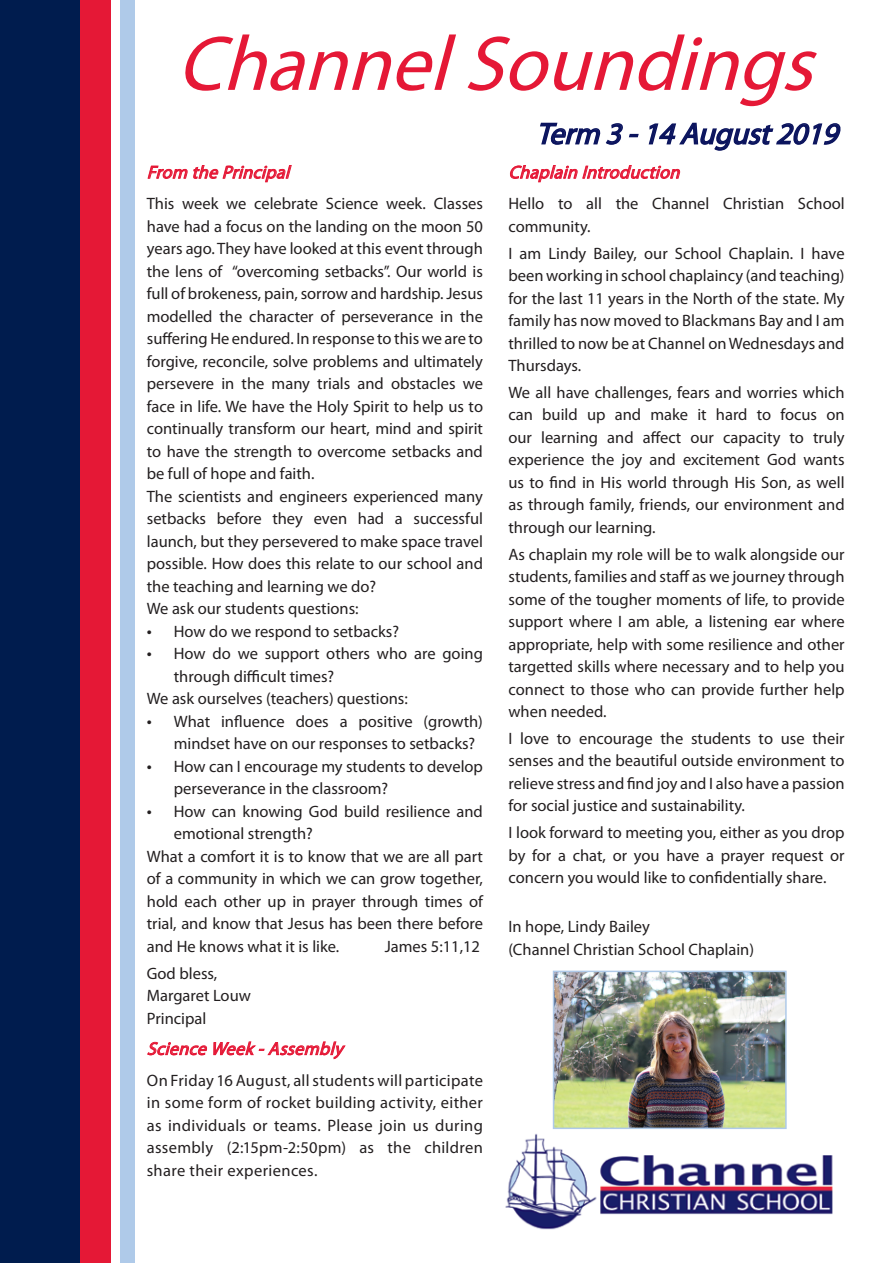
<style>
.page{position:relative;width:893px;height:1263px;background:#fff}
.page>*{position:absolute;margin:0;border:0;box-sizing:border-box;transform-origin:0 0}
.t1{font:italic 78px "Myriad Pro";color:#e51836}
.t2{font:italic 30px "Myriad Pro";color:#0b145e}
.Newsletter_Body_Text{font:italic 18px "Myriad Pro";color:#e51836}
.Newsletter_Body_Text-2{font:16.5px/22.5px "Myriad Pro";color:#231f20;text-align:justify}
.s1{font-size:18px}
</style>
<div class="page">
<svg style="left:147px;top:165px;width:145px;height:18px"></svg>
<svg style="left:147px;top:1041px;width:199px;height:19px"></svg>
<div style="left:0;top:0;width:80px;height:1263px;background:#001c4e"></div>
<div style="left:80px;top:0;width:30px;height:1263px;background:#e51836"></div>
<div style="left:120px;top:0;width:14px;height:1263px;background:#afcae9"></div>
<svg style="left:510px;top:122px;width:331px;height:61px"></svg>
<img style="left:505px;top:1133px;width:328px;height:97px">
<img style="left:556px;top:974px;width:228px;height:152px">
<div style="left:553px;top:971px;width:234px;height:158px;border:2px solid #afcae9"></div>
<p class="t1" style="left:177px;top:16px;width:661px">ChannelSoundings</p>
<p class="t2" style="left:536px;top:115px;width:312px">Term 3-14August2019</p>
<p class="Newsletter_Body_Text" style="left:147px;top:161px;width:150px">From thePrincipal</p>
<p class="Newsletter_Body_Text-2" style="left:147px;top:192px;width:338px">This week we celebrate Science week. Classes have had a focus on the landing on the moon 50 years ago. They have looked at this event through the lens of “overcoming setbacks”. Our world is full of brokeness, pain, sorrow and hardship. Jesus modelled the character of perseverance in the suffering He endured. In response to this we are to forgive, reconcile, solve problems and ultimately persevere in the many trials and obstacles we face in life. We have the Holy Spirit to help us to continually transform our heart, mind and spirit to have the strength to overcome setbacks and be full of hope and faith.</p>
<p class="Newsletter_Body_Text-2" style="left:147px;top:485px;width:338px">The scientists and engineers experienced many setbacks before they even had a successful launch, but they persevered to make space travel possible. How does this relate to our school and the teaching and learning we do?</p>
<p class="Newsletter_Body_Text-2" style="left:147px;top:597px;width:213px">We ask our students questions:</p>
<p class="Newsletter_Body_Text-2" style="left:147px;top:620px;width:254px"><span class="s1">•</span> How do we respond to setbacks?</p>
<p class="Newsletter_Body_Text-2" style="left:174px;top:642px;width:311px;text-indent:-27px"><span class="s1">•</span> How do we support others who are going through difficult times?</p>
<p class="Newsletter_Body_Text-2" style="left:147px;top:687px;width:263px">We ask ourselves (teachers) questions:</p>
<p class="Newsletter_Body_Text-2" style="left:174px;top:710px;width:311px;text-indent:-27px"><span class="s1">•</span> What influence does a positive (growth) mindset have on our responses to setbacks?</p>
<p class="Newsletter_Body_Text-2" style="left:174px;top:755px;width:311px;text-indent:-27px"><span class="s1">•</span> How can I encourage my students to develop perseverance in the classroom?</p>
<p class="Newsletter_Body_Text-2" style="left:174px;top:800px;width:311px;text-indent:-27px"><span class="s1">•</span> How can knowing God build resilience and emotional strength?</p>
<p class="Newsletter_Body_Text-2" style="left:147px;top:845px;width:338px">What a comfort it is to know that we are all part of a community in which we can grow together, hold each other up in prayer through times of trial, and know that Jesus has been there before and He knows what it is like.</p>
<p class="Newsletter_Body_Text-2" style="left:385px;top:935px;width:97px">James 5:11,12</p>
<p class="Newsletter_Body_Text-2" style="left:147px;top:961px;width:72px">God bless,</p>
<p class="Newsletter_Body_Text-2" style="left:147px;top:984px;width:106px">Margaret Louw</p>
<p class="Newsletter_Body_Text-2" style="left:147px;top:1006px;width:61px">Principal</p>
<p class="Newsletter_Body_Text" style="left:147px;top:1037px;width:203px">ScienceWeek-Assembly</p>
<p class="Newsletter_Body_Text-2" style="left:147px;top:1068px;width:338px">On Friday 16 August, all students will participate in some form of rocket building activity, either as individuals or teams. Please join us during assembly (2:15pm-2:50pm) as the children share their experiences.</p>
<p class="Newsletter_Body_Text" style="left:508px;top:161px;width:178px">Chaplain Introduction</p>
<p class="Newsletter_Body_Text-2" style="left:508px;top:192px;width:338px">Hello to all the Channel Christian School community.</p>
<p class="Newsletter_Body_Text-2" style="left:508px;top:241px;width:338px">I am Lindy Bailey, our School Chaplain. I have been working in school chaplaincy (and teaching) for the last 11 years in the North of the state. My family has now moved to Blackmans Bay and I am thrilled to now be at Channel on Wednesdays and Thursdays.</p>
<p class="Newsletter_Body_Text-2" style="left:508px;top:381px;width:338px">We all have challenges, fears and worries which can build up and make it hard to focus on our learning and affect our capacity to truly experience the joy and excitement God wants us to find in His world through His Son, as well as through family, friends, our environment and through our learning.</p>
<p class="Newsletter_Body_Text-2" style="left:508px;top:542px;width:338px">As chaplain my role will be to walk alongside our students, families and staff as we journey through some of the tougher moments of life, to provide support where I am able, a listening ear where appropriate, help with some resilience and other targetted skills where necessary and to help you connect to those who can provide further help when needed.</p>
<p class="Newsletter_Body_Text-2" style="left:508px;top:727px;width:338px">I love to encourage the students to use their senses and the beautiful outside environment to relieve stress and find joy and I also have a passion for social justice and sustainability.</p>
<p class="Newsletter_Body_Text-2" style="left:508px;top:821px;width:338px">I look forward to meeting you, either as you drop by for a chat, or you have a prayer request or concern you would like to confidentially share.</p>
<p class="Newsletter_Body_Text-2" style="left:508px;top:915px;width:143px">In hope, Lindy Bailey</p>
<p class="Newsletter_Body_Text-2" style="left:508px;top:938px;width:247px">(Channel Christian School Chaplain)</p>
</div>
